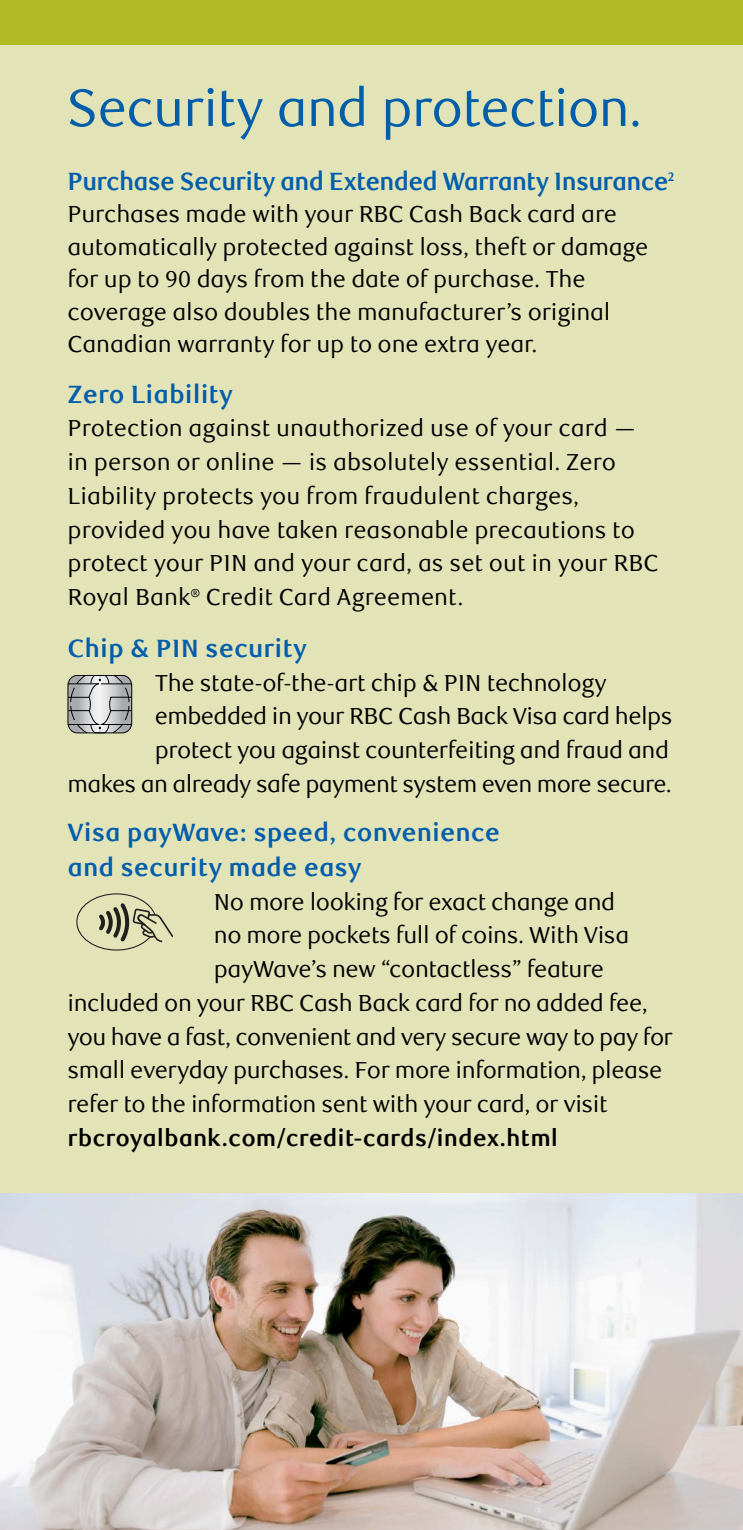
<style>
.page{position:relative;width:743px;height:1530px;background:#fff}
.page>*{position:absolute;margin:0;border:0;box-sizing:border-box;transform-origin:0 0}
.t1{font:52.5px "RBC Display";color:#005daa}
.t2{font:700 25px/35px "RBC Text";color:#005daa}
.t3{font:700 25px "RBC Text";letter-spacing:-.03em;color:#005daa}
.t4{font:23px/33.8px "RBC Text";letter-spacing:-.015em;color:#000}
.t5{font:700 23px "RBC Text";color:#000}
</style>
<div class="page">
<div style="left:0;top:41px;width:742px;height:1489px;background:#e2e4b8"></div>
<div style="left:0;top:0;width:742px;height:45px;background:#b0ba25"></div>
<svg style="left:68px;top:675px;width:64px;height:58px;background:#a7a8a9"></svg>
<svg style="left:76px;top:893px;width:97px;height:58px"></svg>
<img style="left:0;top:1193px;width:742px;height:337px">
<h1 class="t1" style="left:68px;top:78px;width:575px">Security and protection.</h1>
<p class="t3" style="left:68px;top:166px;width:608px">Purchase Security and Extended Warranty Insurance<sup>2</sup></p>
<p class="t4" style="left:68px;top:199px;width:582px;line-height:32.5px">Purchases made with your RBC Cash Back card are automatically protected against loss, theft or damage for up to 90 days from the date of purchase. The coverage also doubles the manufacturer’s original Canadian warranty for up to one extra year.</p>
<p class="t2" style="left:68px;top:377px;width:167px">Zero Liability</p>
<p class="t4" style="left:68px;top:412px;width:592px">Protection against unauthorized use of your card — in person or online — is absolutely essential. Zero Liability protects you from fraudulent charges, provided you have taken reasonable precautions to protect your PIN and your card, as set out in your RBC Royal Bank<sup>®</sup> Credit Card Agreement.</p>
<p class="t2" style="left:68px;top:631px;width:241px">Chip &amp; PIN security</p>
<p class="t4" style="left:155px;top:666px;width:453px">The state-of-the-art chip &amp; PIN technology</p>
<p class="t4" style="left:155px;top:700px;width:519px">embedded in your RBC Cash Back Visa card helps</p>
<p class="t4" style="left:155px;top:734px;width:516px">protect you against counterfeiting and fraud and</p>
<p class="t4" style="left:68px;top:767px;width:606px">makes an already safe payment system even more secure.</p>
<p class="t2" style="left:68px;top:815px;width:434px">Visa payWave: speed, convenience and security made easy</p>
<p class="t4" style="left:214px;top:885px;width:403px">No more looking for exact change and</p>
<p class="t4" style="left:214px;top:919px;width:417px">no more pockets full of coins. With Visa</p>
<p class="t4" style="left:214px;top:953px;width:391px">payWave’s new “contactless” feature</p>
<p class="t4" style="left:68px;top:987px;width:581px">included on your RBC Cash Back card for no added fee,</p>
<p class="t4" style="left:68px;top:1020px;width:607px">you have a fast, convenient and very secure way to pay for</p>
<p class="t4" style="left:68px;top:1054px;width:596px">small everyday purchases. For more information, please</p>
<p class="t4" style="left:68px;top:1088px;width:541px">refer to the information sent with your card, or visit</p>
<p class="t5" style="left:68px;top:1124px;width:492px">rbcroyalbank.com/credit-cards/index.html</p>
</div>
